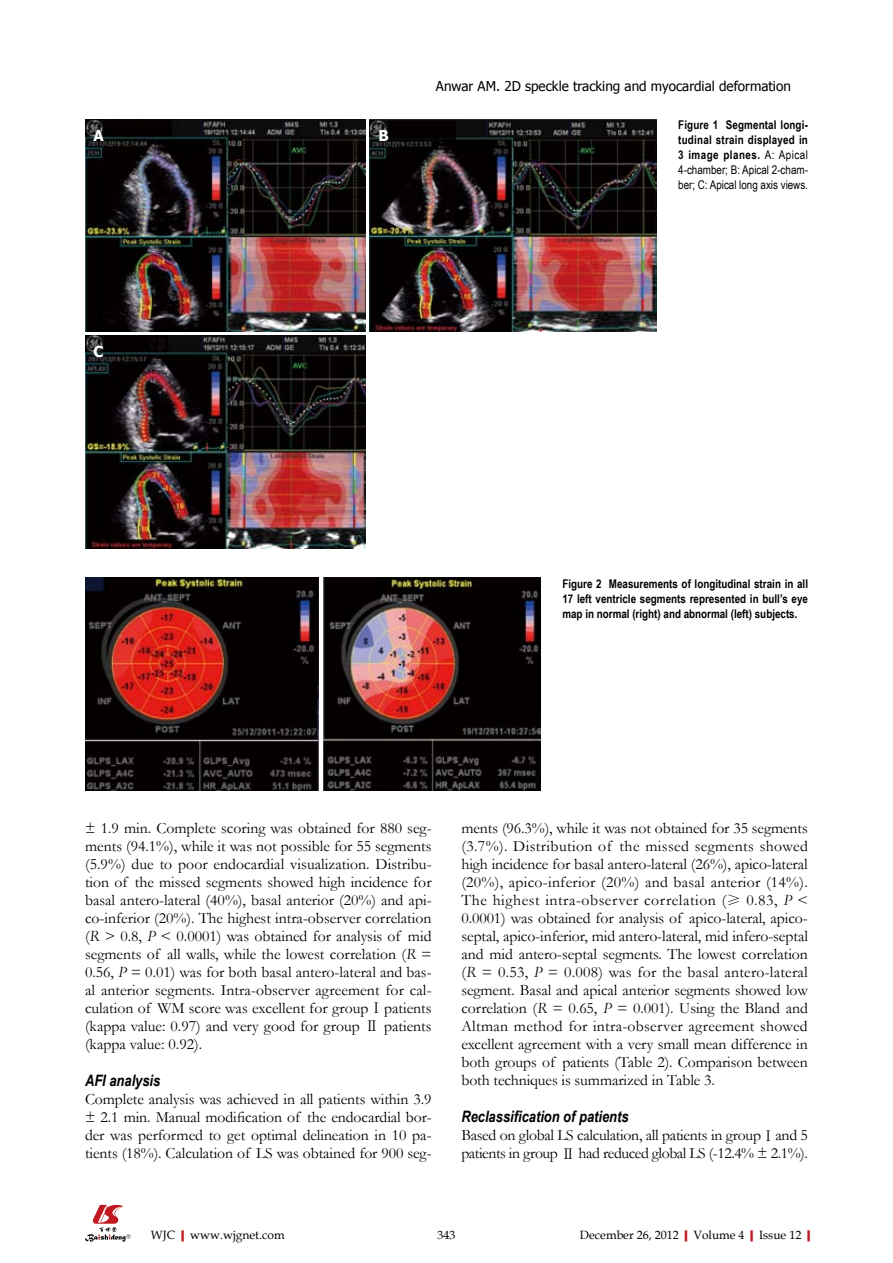
<style>
.page{position:relative;width:893px;height:1263px;background:#fff}
.page>*{position:absolute;margin:0;border:0;box-sizing:border-box;transform-origin:0 0}
.t1{font:15.75px/18px "Garamond";letter-spacing:-.005em;color:#000;text-align:justify}
.t2{font:italic 700 15.75px "Arial Narrow";color:#000}
.t3{font:700 15px "Tahoma";color:#fff}
.t4{font:13.5px "Tahoma";color:#000}
.t5{font:700 12px/15px "Arial Narrow";letter-spacing:.005em;color:#000;text-align:justify}
.t6{font:12px "Book Antiqua";color:#000}
.s1{font-weight:400}
.s2{font-style:italic}
.s3{font-family:"Koz Min Pro";font-size:14.25px}
.s4{font-family:"Sim Sun";font-size:14.25px}
.s5{font-weight:700;color:#c01920}
</style>
<div class="page">
<svg style="left:85px;top:1205px;width:46px;height:37px"></svg>
<img style="left:85px;top:119px;width:281px;height:213px">
<img style="left:370px;top:119px;width:287px;height:213px">
<img style="left:85px;top:336px;width:281px;height:212px">
<img style="left:85px;top:578px;width:456px;height:212px">
<hr style="left:319px;top:575px;width:4px;height:218px;background:#fff">
<p class="t3" style="left:94px;top:125px;width:12px">A</p>
<p class="t3" style="left:378px;top:125px;width:12px">B</p>
<p class="t4" style="left:436px;top:77px;width:356px">Anwar AM. 2D speckle tracking and myocardial deformation</p>
<p class="t5" style="left:678px;top:117px;width:131px">Figure 1 Segmental longi&shy;tudinal strain displayed in 3 image planes. <span class="s1">A: Apical 4-chamber; B: Apical 2-cham&shy;ber; C: Apical long axis views.</span></p>
<p class="t3" style="left:94px;top:341px;width:12px">C</p>
<p class="t5" style="left:562px;top:576px;width:247px">Figure 2 Measurements of longitudinal strain in all 17 left ventricle segments represented in bull’s eye map in normal (right) and abnormal (left) subjects.</p>
<p class="t1" style="left:85px;top:818px;width:348px">± 1.9 min. Complete scoring was obtained for 880 seg&shy;ments (94.1%), while it was not possible for 55 segments (5.9%) due to poor endocardial visualization. Distribu&shy;tion of the missed segments showed high incidence for basal antero-lateral (40%), basal anterior (20%) and api&shy;co-inferior (20%). The highest intra-observer correlation (<span class="s2">R</span> &gt; 0.8, <span class="s2">P</span> &lt; 0.0001) was obtained for analysis of mid segments of all walls, while the lowest correlation (<span class="s2">R</span> = 0.56, <span class="s2">P</span> = 0.01) was for both basal antero-lateral and bas&shy;al anterior segments. Intra-observer agreement for cal&shy;culation of WM score was excellent for group<span class="s3">Ⅰ</span> patients (kappa value: 0.97) and very good for group <span class="s3">Ⅱ</span> patients (kappa value: 0.92).</p>
<p class="t2" style="left:85px;top:1069px;width:77px">AFI analysis</p>
<p class="t1" style="left:85px;top:1090px;width:348px">Complete analysis was achieved in all patients within 3.9 ± 2.1 min. Manual modification of the endocardial bor&shy;der was performed to get optimal delineation in 10 pa&shy;tients (18%). Calculation of LS was obtained for 900 seg-</p>
<p class="t1" style="left:461px;top:818px;width:348px">ments (96.3%), while it was not obtained for 35 segments (3.7%). Distribution of the missed segments showed high incidence for basal antero-lateral (26%), apico-lateral (20%), apico-inferior (20%) and basal anterior (14%).<br>The highest intra-observer correlation (<span class="s4">≥</span> 0.83, <span class="s2">P</span> &lt; 0.0001) was obtained for analysis of apico-lateral, apico&shy;septal, apico-inferior, mid antero-lateral, mid infero-septal and mid antero-septal segments. The lowest correlation (<span class="s2">R</span> = 0.53, <span class="s2">P</span> = 0.008) was for the basal antero-lateral segment. Basal and apical anterior segments showed low correlation (<span class="s2">R</span> = 0.65, <span class="s2">P</span> = 0.001). Using the Bland and Altman method for intra-observer agreement showed excellent agreement with a very small mean difference in both groups of patients (Table 2). Comparison between both techniques is summarized in Table 3.</p>
<p class="t2" style="left:461px;top:1105px;width:169px">Reclassification of patients</p>
<p class="t1" style="left:461px;top:1126px;width:348px">Based on global LS calculation, all patients in group<span class="s3">Ⅰ</span> and 5 patients in group <span class="s3">Ⅱ</span> had reduced global LS (-12.4% ± 2.1%).</p>
<p class="t6" style="left:151px;top:1226px;width:135px">WJC<span class="s5">|</span>www.wjgnet.com</p>
<p class="t6" style="left:437px;top:1226px;width:19px">343</p>
<p class="t6" style="left:580px;top:1226px;width:237px">December 26, 2012<span class="s5">|</span>Volume 4<span class="s5">|</span>Issue 12<span class="s5">|</span></p>
</div>
